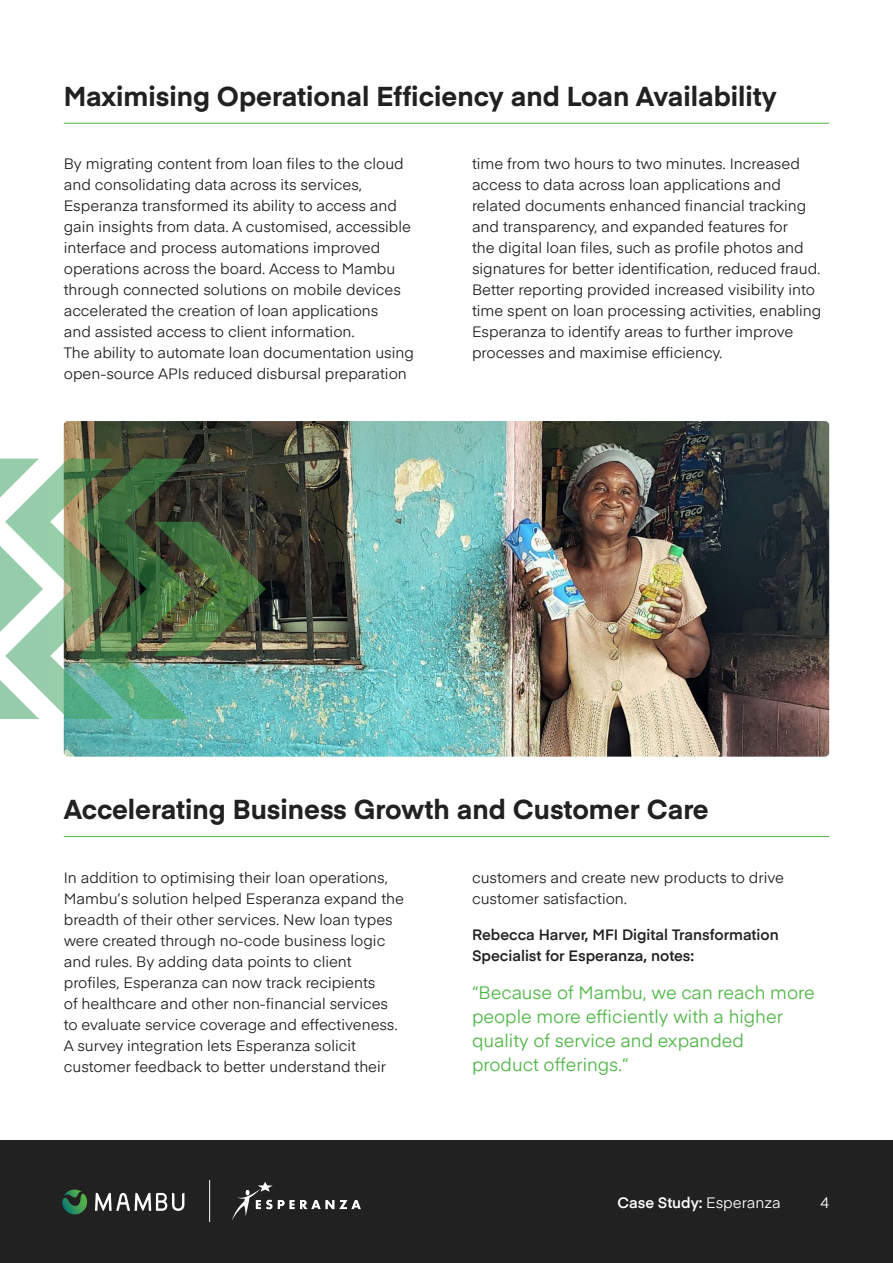
<style>
.page{position:relative;width:893px;height:1263px;background:#fff}
.page>*{position:absolute;margin:0;border:0;box-sizing:border-box;transform-origin:0 0}
.H2_Mambu_Gray{font:700 27px "Eina 01";color:#212121}
.In_text_quote{font:18px/24px "Eina 01";color:#4fb645}
.Content{font:15px/21px "Eina 01";color:#212121}
.In_text_quote_author{font:600 15px/21px "Eina 01";color:#212121}
.t1{font:600 15px "Eina 01";color:#fff}
.t2{font:15px "Eina 01";color:#fff}
.s1{font-weight:400}
</style>
<div class="page">
<div style="left:0;top:1141px;width:893px;height:122px;background:#212121"></div>
<hr style="left:209px;top:1180px;width:1px;height:41px;background:#fff">
<svg style="left:232px;top:1182px;width:129px;height:39px"></svg>
<hr style="left:64px;top:123px;width:765px;height:1px;background:#4fb645">
<hr style="left:64px;top:836px;width:765px;height:1px;background:#4fb645">
<img style="left:64px;top:421px;width:765px;height:336px">
<img style="left:0;top:459px;width:266px;height:260px">
<svg style="left:95px;top:1193px;width:89px;height:18px"></svg>
<svg style="left:62px;top:1189px;width:26px;height:26px"></svg>
<p class="H2_Mambu_Gray" style="left:64px;top:76px;width:715px">Maximising Operational Efficiency and Loan Availability</p>
<p class="Content" style="left:64px;top:152px;width:352px">By migrating content from loan files to the cloud and consolidating data across its services, Esperanza transformed its ability to access and gain insights from data. A customised, accessible interface and process automations improved operations across the board. Access to Mambu through connected solutions on mobile devices accelerated the creation of loan applications<br>and assisted access to client information.<br>The ability to automate loan documentation using open-source APIs reduced disbursal preparation</p>
<p class="Content" style="left:472px;top:152px;width:351px">time from two hours to two minutes. Increased access to data across loan applications and related documents enhanced financial tracking and transparency, and expanded features for<br>the digital loan files, such as profile photos and signatures for better identification, reduced fraud.<br>Better reporting provided increased visibility into time spent on loan processing activities, enabling Esperanza to identify areas to further improve processes and maximise efficiency.</p>
<p class="H2_Mambu_Gray" style="left:64px;top:789px;width:646px">Accelerating Business Growth and Customer Care</p>
<p class="Content" style="left:64px;top:866px;width:342px">In addition to optimising their loan operations, Mambu’s solution helped Esperanza expand the breadth of their other services. New loan types were created through no-code business logic and rules. By adding data points to client profiles, Esperanza can now track recipients<br>of healthcare and other non-financial services to evaluate service coverage and effectiveness.<br>A survey integration lets Esperanza solicit customer feedback to better understand their</p>
<p class="Content" style="left:472px;top:866px;width:313px">customers and create new products to drive customer satisfaction.</p>
<p class="In_text_quote_author" style="left:472px;top:923px;width:308px">Rebecca Harver, MFI Digital Transformation<br>Specialist for Esperanza, notes:</p>
<p class="In_text_quote" style="left:472px;top:980px;width:344px">“Because of Mambu, we can reach more people more efficiently with a higher quality of service and expanded product offerings.”</p>
<p class="t1" style="left:618px;top:1191px;width:165px">Case Study: <span class="s1">Esperanza</span></p>
<p class="t2" style="left:820px;top:1191px;width:10px">4</p>
</div>
